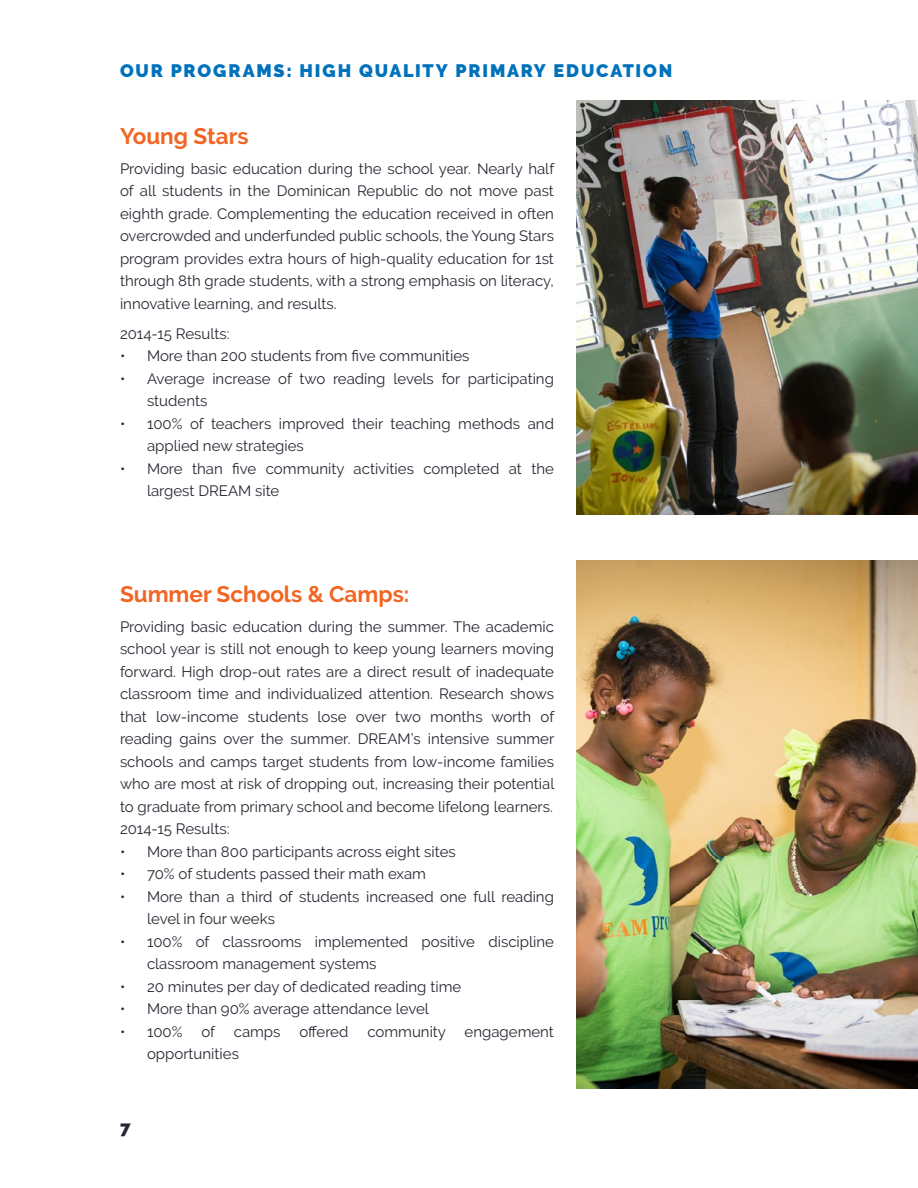
<style>
.page{position:relative;width:918px;height:1188px;background:#fff}
.page>*{position:absolute;margin:0;border:0;box-sizing:border-box;transform-origin:0 0}
.t1{font:700 22.5px "Raleway";color:#f26522}
.t2{font:900 18px "Raleway";letter-spacing:.1em;color:#0072bc}
.t3{font:900 18px "Raleway";color:#272733}
.t4{font:15px/22.5px "Raleway";color:#272733}
</style>
<div class="page">
<img style="left:576px;top:561px;width:342px;height:528px">
<img style="left:576px;top:100px;width:342px;height:414px">
<p class="t2" style="left:120px;top:60px;width:554px">OUR PROGRAMS: HIGH QUALITY PRIMARY EDUCATION</p>
<h1 class="t1" style="left:120px;top:123px;width:130px">Young Stars</h1>
<p class="t4" style="left:120px;top:157px;width:436px;text-align:justify">Providing basic education during the school year. Nearly half of all students in the Dominican Republic do not move past eighth grade. Complementing the education received in often overcrowded and underfunded public schools, the Young Stars program provides extra hours of high-quality education for 1st through 8th grade students, with a strong emphasis on literacy, innovative learning, and results.</p>
<p class="t4" style="left:120px;top:322px;width:111px">2014-15 Results:</p>
<p class="t4" style="left:120px;top:345px;width:351px">• ●More than 200 students from five communities</p>
<p class="t4" style="left:147px;top:367px;width:409px;text-indent:-27px">• ●Average increase of two reading levels for participating students</p>
<p class="t4" style="left:147px;top:412px;width:408px;text-indent:-27px">• ●100% of teachers improved their teaching methods and applied new strategies</p>
<p class="t4" style="left:147px;top:457px;width:409px;text-indent:-27px">• ●More than five community activities completed at the largest DREAM site</p>
<h1 class="t1" style="left:120px;top:581px;width:291px">Summer Schools &amp; Camps:</h1>
<p class="t4" style="left:120px;top:615px;width:436px;text-align:justify">Providing basic education during the summer. The academic school year is still not enough to keep young learners moving forward. High drop-out rates are a direct result of inadequate classroom time and individualized attention. Research shows that low-income students lose over two months worth of reading gains over the summer. DREAM’s intensive summer schools and camps target students from low-income families who are most at risk of dropping out, increasing their potential to graduate from primary school and become lifelong learners.<br>2014-15 Results:</p>
<p class="t4" style="left:120px;top:840px;width:337px">• ●More than 800 participants across eight sites</p>
<p class="t4" style="left:120px;top:862px;width:308px">• ●70% of students passed their math exam</p>
<p class="t4" style="left:147px;top:885px;width:409px;text-indent:-27px">• ●More than a third of students increased one full reading level in four weeks</p>
<p class="t4" style="left:147px;top:930px;width:409px;text-indent:-27px">• ●100% of classrooms implemented positive discipline classroom management systems</p>
<p class="t4" style="left:120px;top:975px;width:343px">• ●20 minutes per day of dedicated reading time</p>
<p class="t4" style="left:120px;top:997px;width:311px">• ●More than 90% average attendance level</p>
<p class="t4" style="left:120px;top:1020px;width:64px">• ●100%</p>
<p class="t4" style="left:201px;top:1020px;width:81px">of camps</p>
<p class="t4" style="left:299px;top:1020px;width:50px">offered</p>
<p class="t4" style="left:367px;top:1020px;width:188px">community engagement</p>
<p class="t4" style="left:147px;top:1042px;width:93px">opportunities</p>
<p class="t3" style="left:120px;top:1117px;width:12px">7</p>
</div>
